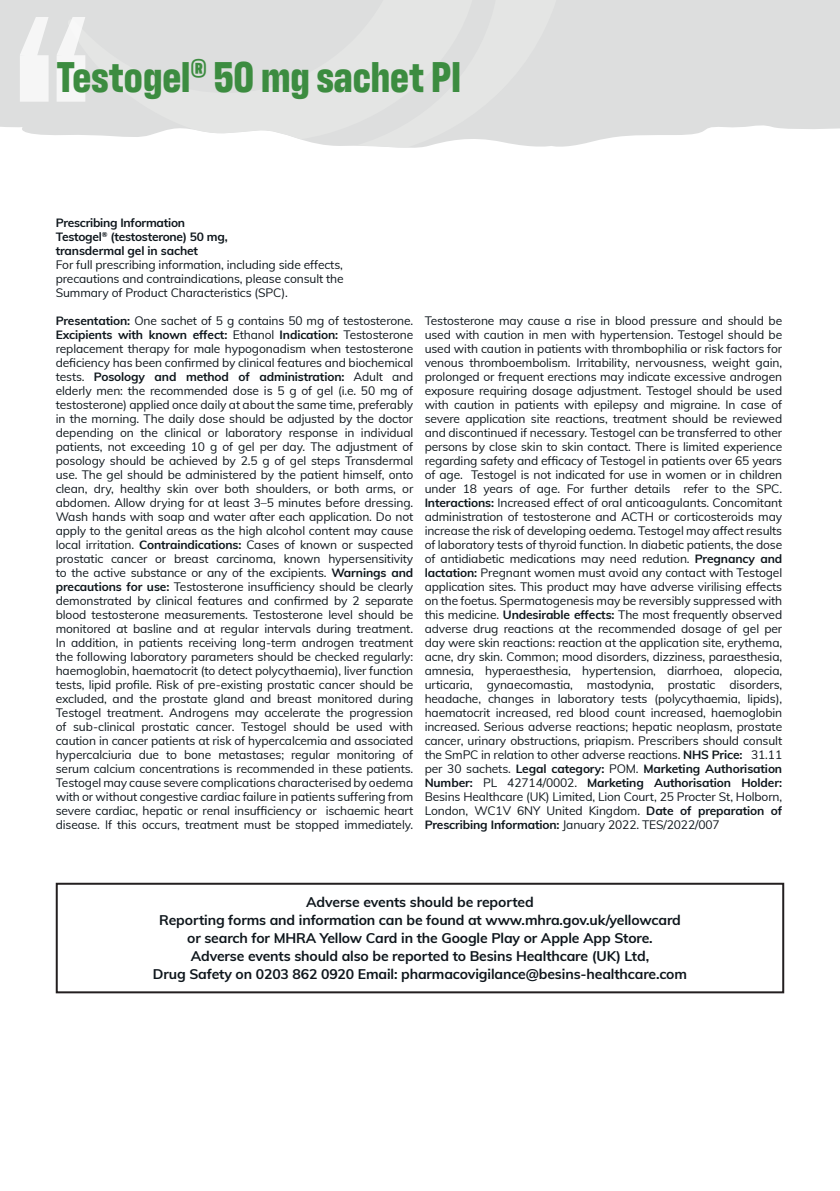
<style>
.page{position:relative;width:840px;height:1191px;background:#fff}
.page>*{position:absolute;margin:0;border:0;box-sizing:border-box;transform-origin:0 0}
.t1{font:700 44px "Antarctican Headline";color:#3c8c40}
.t2{font:700 14px/18px "Muli";letter-spacing:-.01em;color:#0e161c;text-align:center}
.t3{font:12px/14px "Muli";letter-spacing:-.01em;color:#0e161c;text-align:justify}
.t4{font:700 12px "Muli";letter-spacing:-.02em;color:#0e161c}
.s1{font-weight:700}
</style>
<div class="page">
<svg style="left:0;top:0;width:839px;height:146px;background:#e1e2e2"></svg>
<div style="left:68px;top:0;width:286px;height:139px;background:#dddede"></div>
<div style="left:354px;top:0;width:213px;height:148px;background:#e4e5e4"></div>
<svg style="left:20px;top:17px;width:29px;height:85px"></svg>
<svg style="left:57px;top:17px;width:28px;height:85px"></svg>
<div style="left:56px;top:882px;width:727px;height:111px;border:2px solid #231f20"></div>
<p class="t1" style="left:57px;top:45px;width:406px">Testogel<sup>®</sup> 50 mg sachet PI</p>
<p class="t4" style="left:56px;top:214px;width:131px">Prescribing Information</p>
<p class="t4" style="left:56px;top:228px;width:173px">Testogel<sup>®</sup> (testosterone) 50 mg,</p>
<p class="t4" style="left:56px;top:242px;width:144px">transdermal gel in sachet</p>
<p class="t3" style="left:56px;top:257px;width:288px">For full prescribing information, including side effects,</p>
<p class="t3" style="left:56px;top:271px;width:289px">precautions and contraindications, please consult the</p>
<p class="t3" style="left:56px;top:285px;width:233px">Summary of Product Characteristics (SPC).</p>
<p class="t3" style="left:56px;top:313px;width:359px"><span class="s1">Presentation:</span> One sachet of 5 g contains 50 mg of testosterone.<br><span class="s1">Excipients with known effect:</span> Ethanol <span class="s1">Indication:</span> Testosterone replacement therapy for male hypogonadism when testosterone deficiency has been confirmed by clinical features and biochemical tests. <span class="s1">Posology and method of administration:</span> Adult and elderly men: the recommended dose is 5 g of gel (i.e. 50 mg of testosterone) applied once daily at about the same time, preferably in the morning. The daily dose should be adjusted by the doctor depending on the clinical or laboratory response in individual patients, not exceeding 10 g of gel per day. The adjustment of posology should be achieved by 2.5 g of gel steps Transdermal use. The gel should be administered by the patient himself, onto clean, dry, healthy skin over both shoulders, or both arms, or abdomen. Allow drying for at least 3–5 minutes before dressing.<br>Wash hands with soap and water after each application. Do not apply to the genital areas as the high alcohol content may cause local irritation. <span class="s1">Contraindications:</span> Cases of known or suspected prostatic cancer or breast carcinoma, known hypersensitivity to the active substance or any of the excipients. <span class="s1">Warnings and precautions for use:</span> Testosterone insufficiency should be clearly demonstrated by clinical features and confirmed by 2 separate blood testosterone measurements. Testosterone level should be monitored at basline and at regular intervals during treatment.<br>In addition, in patients receiving long‐term androgen treatment the following laboratory parameters should be checked regularly: haemoglobin, haematocrit (to detect polycythaemia), liver function tests, lipid profile. Risk of pre‐existing prostatic cancer should be excluded, and the prostate gland and breast monitored during Testogel treatment. Androgens may accelerate the progression of sub‐clinical prostatic cancer. Testogel should be used with caution in cancer patients at risk of hypercalcemia and associated hypercalciuria due to bone metastases; regular monitoring of serum calcium concentrations is recommended in these patients.<br>Testogel may cause severe complications characterised by oedema with or without congestive cardiac failure in patients suffering from severe cardiac, hepatic or renal insufficiency or ischaemic heart disease. If this occurs, treatment must be stopped immediately.</p>
<p class="t3" style="left:424px;top:313px;width:359px">Testosterone may cause a rise in blood pressure and should be used with caution in men with hypertension. Testogel should be used with caution in patients with thrombophilia or risk factors for venous thromboembolism. Irritability, nervousness, weight gain, prolonged or frequent erections may indicate excessive androgen exposure requiring dosage adjustment. Testogel should be used with caution in patients with epilepsy and migraine. In case of severe application site reactions, treatment should be reviewed and discontinued if necessary. Testogel can be transferred to other persons by close skin to skin contact. There is limited experience regarding safety and efficacy of Testogel in patients over 65 years of age. Testogel is not indicated for use in women or in children under 18 years of age. For further details refer to the SPC.<br><span class="s1">Interactions:</span> Increased effect of oral anticoagulants. Concomitant administration of testosterone and ACTH or corticosteroids may increase the risk of developing oedema. Testogel may affect results of laboratory tests of thyroid function. In diabetic patients, the dose of antidiabetic medications may need redution. <span class="s1">Pregnancy and lactation:</span> Pregnant women must avoid any contact with Testogel application sites. This product may have adverse virilising effects on the foetus. Spermatogenesis may be reversibly suppressed with this medicine. <span class="s1">Undesirable effects:</span> The most frequently observed adverse drug reactions at the recommended dosage of gel per day were skin reactions: reaction at the application site, erythema, acne, dry skin. Common; mood disorders, dizziness, paraesthesia, amnesia, hyperaesthesia, hypertension, diarrhoea, alopecia, urticaria, gynaecomastia, mastodynia, prostatic disorders, headache, changes in laboratory tests (polycythaemia, lipids), haematocrit increased, red blood count increased, haemoglobin increased. Serious adverse reactions; hepatic neoplasm, prostate cancer, urinary obstructions, priapism. Prescribers should consult the SmPC in relation to other adverse reactions. <span class="s1">NHS Price:</span> 31.11 per 30 sachets. <span class="s1">Legal category:</span> POM. <span class="s1">Marketing Authorisation Number:</span> PL 42714/0002. <span class="s1">Marketing Authorisation Holder:<br></span>Besins Healthcare (UK) Limited, Lion Court, 25 Procter St, Holborn, London, WC1V 6NY United Kingdom. <span class="s1">Date of preparation of Prescribing Information:</span> January 2022. TES/2022/007</p>
<p class="t2" style="left:306px;top:892px;width:229px">Adverse events should be reported</p>
<p class="t2" style="left:159px;top:910px;width:523px">Reporting forms and information can be found at www.mhra.gov.uk/yellowcard or search for MHRA Yellow Card in the Google Play or Apple App Store.</p>
<p class="t2" style="left:153px;top:946px;width:535px">Adverse events should also be reported to Besins Healthcare (UK) Ltd,<br>Drug Safety on 0203 862 0920 Email: pharmacovigilance@besins-healthcare.com</p>
</div>
